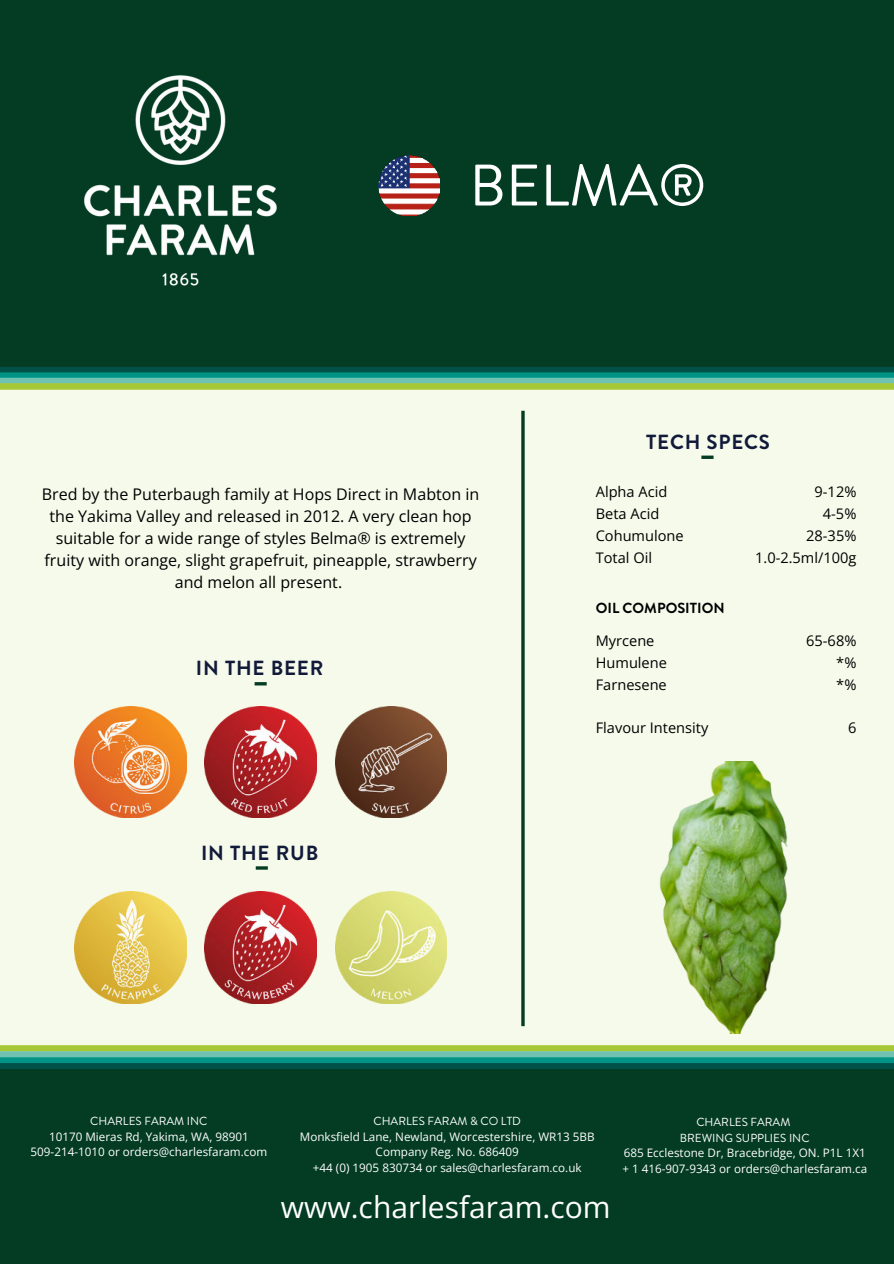
<style>
.page{position:relative;width:894px;height:1264px;background:#fff}
.page>*{position:absolute;margin:0;border:0;box-sizing:border-box;transform-origin:0 0}
.t1{font:58.35px "Brandon Grotesque";color:#fff}
.t2{font:30px "Open Sans";color:#fff}
.t3{font:700 20.4px "Brandon Grotesque";letter-spacing:.04em;color:#121a3a}
.t4{font:16.05px/21.9px "Open Sans";color:#000;text-align:center}
.t5{font:14.55px/21.9px "Open Sans";color:#000}
.t6{font:700 14.55px "Brandon Grotesque";color:#000}
.t7{font:11.7px/15.6px "Open Sans";color:#fff;text-align:center}
.t8{font:11.7px/15.6px "Brandon Grotesque";color:#fff;text-align:center}
</style>
<div class="page">
<div style="left:0;top:0;width:893px;height:1263px;background:#f6faeb"></div>
<div style="left:0;top:384px;width:893px;height:6px;background:#bcd566"></div>
<div style="left:0;top:0;width:893px;height:372px;background:#043c23"></div>
<div style="left:0;top:367px;width:893px;height:5px;background:#015148"></div>
<div style="left:0;top:372px;width:893px;height:6px;background:#009386"></div>
<div style="left:0;top:378px;width:893px;height:5px;background:#70c2b2"></div>
<div style="left:0;top:383px;width:893px;height:6px;background:#a7c836"></div>
<svg style="left:701px;top:455px;width:12px;height:4px"></svg>
<svg style="left:254px;top:682px;width:12px;height:3px"></svg>
<svg style="left:256px;top:866px;width:12px;height:3px"></svg>
<hr style="left:521px;top:411px;width:3px;height:615px;background:#043c23">
<img style="left:75px;top:706px;width:111px;height:111px">
<img style="left:335px;top:706px;width:111px;height:111px">
<img style="left:335px;top:891px;width:111px;height:112px">
<img style="left:75px;top:891px;width:111px;height:112px">
<img style="left:205px;top:706px;width:111px;height:111px">
<img style="left:205px;top:891px;width:111px;height:112px">
<img style="left:0;top:75px;width:372px;height:298px">
<img style="left:379px;top:155px;width:60px;height:61px">
<img style="left:659px;top:761px;width:129px;height:272px">
<div style="left:0;top:1068px;width:893px;height:195px;background:#043c23"></div>
<div style="left:0;top:1063px;width:893px;height:6px;background:#015148"></div>
<div style="left:0;top:1057px;width:893px;height:6px;background:#009386"></div>
<div style="left:0;top:1051px;width:893px;height:6px;background:#70c2b2"></div>
<div style="left:0;top:1045px;width:893px;height:6px;background:#a7c836"></div>
<h1 class="t1" style="left:469px;top:145px;width:238px">BELMA®</h1>
<p class="t4" style="left:42px;top:483px;width:439px">Bred by the Puterbaugh family at Hops Direct in Mabton in the Yakima Valley and released in 2012. A very clean hop suitable for a wide range of styles Belma® is extremely fruity with orange, slight grapefruit, pineapple, strawberry and melon all present.</p>
<h3 class="t3" style="left:196px;top:654px;width:129px">IN THE BEER</h3>
<h3 class="t3" style="left:201px;top:838px;width:119px">IN THE RUB</h3>
<h3 class="t3" style="left:646px;top:427px;width:125px">TECH SPECS</h3>
<p class="t5" style="left:595px;top:480px;width:89px">Alpha Acid<br>Beta Acid<br>Cohumulone<br>Total Oil</p>
<p class="t5" style="left:755px;top:480px;width:103px;text-align:right">9-12%<br>4-5%<br>28-35%<br>1.0-2.5ml/100g</p>
<p class="t6" style="left:595px;top:597px;width:130px">OIL COMPOSITION</p>
<p class="t5" style="left:595px;top:629px;width:73px">Myrcene<br>Humulene<br>Farnesene</p>
<p class="t5" style="left:595px;top:717px;width:114px">Flavour Intensity</p>
<p class="t5" style="left:836px;top:629px;width:22px;text-align:justify;text-indent:-30px">65-68% *% *%</p>
<p class="t5" style="left:847px;top:717px;width:10px">6</p>
<p class="t8" style="left:90px;top:1113px;width:119px">CHARLES FARAM INC</p>
<p class="t7" style="left:31px;top:1128px;width:238px">10170 Mieras Rd, Yakima, WA, 98901<br>509-214-1010 or orders@charlesfaram.com</p>
<p class="t8" style="left:373px;top:1113px;width:149px">CHARLES FARAM &amp; CO LTD</p>
<p class="t7" style="left:300px;top:1128px;width:296px">Monksfield Lane, Newland, Worcestershire, WR13 5BB<br>Company Reg. No. 686409<br>+44 (0) 1905 830734 or sales@charlesfaram.co.uk</p>
<h2 class="t2" style="left:281px;top:1186px;width:331px">www.charlesfaram.com</h2>
<p class="t8" style="left:679px;top:1114px;width:131px">CHARLES FARAM<br>BREWING SUPPLIES INC</p>
<p class="t7" style="left:622px;top:1144px;width:246px;text-align:left">685 Ecclestone Dr, Bracebridge, ON. P1L 1X1 + 1 416-907-9343 or orders@charlesfaram.ca</p>
</div>
